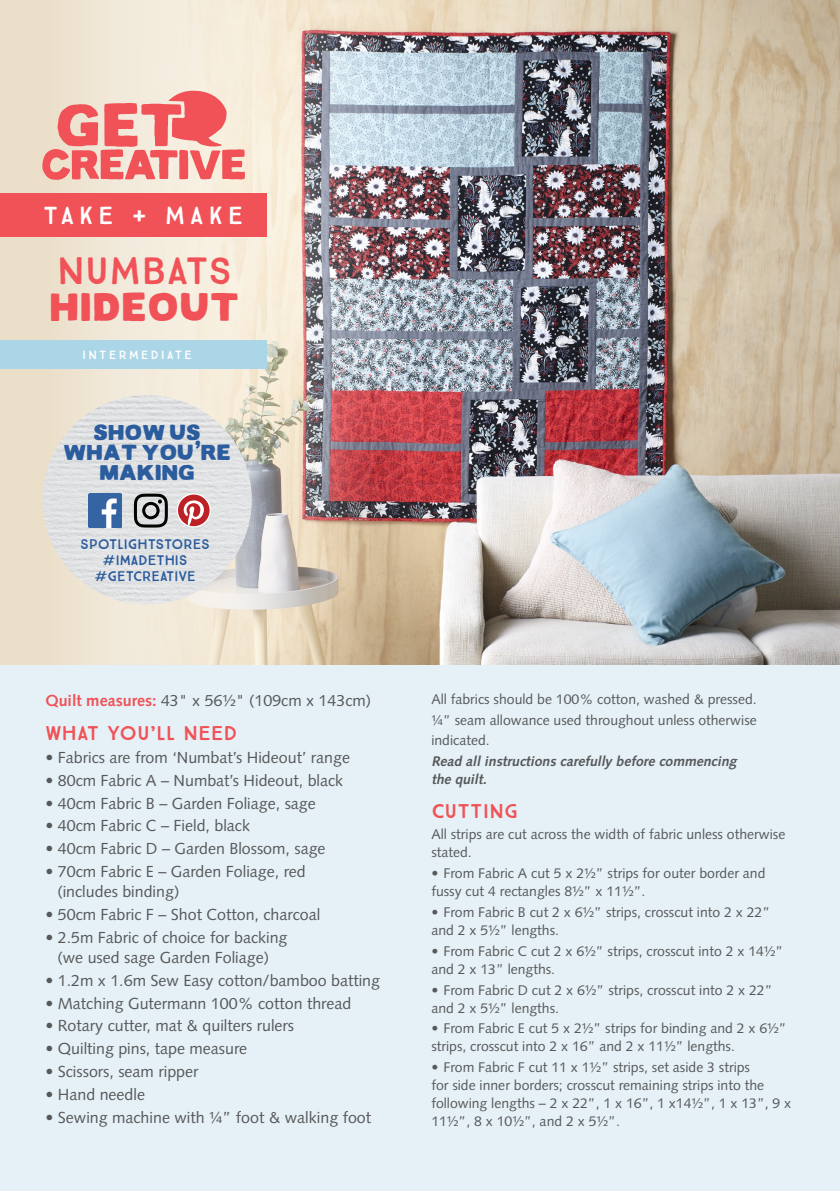
<style>
.page{position:relative;width:840px;height:1191px;background:#fff}
.page>*{position:absolute;margin:0;border:0;box-sizing:border-box;transform-origin:0 0}
.t1{font:40.2px "Lance Sans Regular";color:#f05257}
.t2{font:38.2px "True North";letter-spacing:.02em;color:#f05257}
.t3{font:24.8px "True North";letter-spacing:.2em;color:#fff}
.t4{font:22px/20px "Lance Sans Regular";letter-spacing:-.02em;color:#2b5c9d;text-align:center}
.t5{font:20px "True North";letter-spacing:.02em;color:#f05257}
.t6{font:16px/20px "Syntax LT Std";color:#57585a}
.t7{font:14px/18px "Syntax LT Std";color:#57585a}
.t8{font:italic 700 14px/18px "Syntax LT Std";color:#57585a}
.t9{font:14px/16px "True North";color:#2b5c9d;text-align:center}
.t10{font:12px "True North";letter-spacing:.2em;color:#fff}
.s1{font-weight:700;color:#f05257}
</style>
<div class="page">
<img style="left:389px;top:0;width:450px;height:665px">
<img style="left:0;top:0;width:389px;height:665px">
<div style="left:0;top:665px;width:839px;height:526px;background:#e5f1f6"></div>
<div style="left:0;top:193px;width:266px;height:43px;background:#f05257"></div>
<div style="left:0;top:340px;width:266px;height:29px;background:#abd6e7"></div>
<svg style="left:42px;top:90px;width:203px;height:90px;background:#f09d97"></svg>
<img style="left:42px;top:395px;width:210px;height:209px;border-radius:105px">
<img style="left:89px;top:494px;width:33px;height:33px">
<svg style="left:134px;top:493px;width:34px;height:34px"></svg>
<svg style="left:177px;top:493px;width:34px;height:34px"></svg>
<svg style="left:178px;top:494px;width:31px;height:32px"></svg>
<p class="t3" style="left:43px;top:200px;width:201px">TAKE + MAKE</p>
<p class="t2" style="left:57px;top:247px;width:176px">NUMBATS</p>
<p class="t1" style="left:49px;top:285px;width:192px">HIDEOUT</p>
<p class="t10" style="left:83px;top:347px;width:110px">INTERMEDIATE</p>
<p class="t4" style="left:63px;top:422px;width:169px">SHOW US<br>WHAT YOU’RE<br>MAKING</p>
<p class="t9" style="left:80px;top:536px;width:131px">SPOTLIGHTSTORES #IMADETHIS #GETCREATIVE</p>
<p class="t6" style="left:45px;top:690px;width:327px"><span class="s1">Quilt measures:</span> 43" x 56½" (109cm x 143cm)</p>
<p class="t5" style="left:45px;top:721px;width:193px">WHAT YOU’LL NEED</p>
<p class="t6" style="left:45px;top:747px;width:306px">• Fabrics are from ‘Numbat’s Hideout’ range</p>
<p class="t6" style="left:45px;top:770px;width:299px">• 80cm Fabric A – Numbat’s Hideout, black</p>
<p class="t6" style="left:45px;top:793px;width:272px">• 40cm Fabric B – Garden Foliage, sage</p>
<p class="t6" style="left:45px;top:816px;width:206px">• 40cm Fabric C – Field, black</p>
<p class="t6" style="left:45px;top:839px;width:281px">• 40cm Fabric D – Garden Blossom, sage</p>
<p class="t6" style="left:57px;top:861px;width:250px;text-indent:-12px">• 70cm Fabric E – Garden Foliage, red (includes binding)</p>
<p class="t6" style="left:45px;top:904px;width:276px">• 50cm Fabric F – Shot Cotton, charcoal</p>
<p class="t6" style="left:45px;top:927px;width:243px;text-align:center">• 2.5m Fabric of choice for backing (we used sage Garden Foliage)</p>
<p class="t6" style="left:45px;top:970px;width:336px">• 1.2m x 1.6m Sew Easy cotton/bamboo batting</p>
<p class="t6" style="left:45px;top:993px;width:307px">• Matching Gutermann 100% cotton thread</p>
<p class="t6" style="left:45px;top:1016px;width:250px">• Rotary cutter, mat &amp; quilters rulers</p>
<p class="t6" style="left:45px;top:1038px;width:203px">• Quilting pins, tape measure</p>
<p class="t6" style="left:45px;top:1061px;width:154px">• Scissors, seam ripper</p>
<p class="t6" style="left:45px;top:1084px;width:101px">• Hand needle</p>
<p class="t6" style="left:45px;top:1107px;width:327px">• Sewing machine with ¼” foot &amp; walking foot</p>
<p class="t7" style="left:431px;top:690px;width:327px">All fabrics should be 100% cotton, washed &amp; pressed.</p>
<p class="t7" style="left:431px;top:710px;width:327px;line-height:20px">¼” seam allowance used throughout unless otherwise indicated.</p>
<p class="t8" style="left:431px;top:752px;width:309px">Read all instructions carefully before commencing the quilt.</p>
<p class="t5" style="left:431px;top:799px;width:88px">CUTTING</p>
<p class="t7" style="left:431px;top:825px;width:355px">All strips are cut across the width of fabric unless otherwise stated.</p>
<p class="t7" style="left:431px;top:864px;width:335px">• From Fabric A cut 5 x 2½” strips for outer border and fussy cut 4 rectangles 8½” x 11½”.</p>
<p class="t7" style="left:431px;top:903px;width:340px">• From Fabric B cut 2 x 6½” strips, crosscut into 2 x 22” and 2 x 5½” lengths.</p>
<p class="t7" style="left:431px;top:942px;width:353px">• From Fabric C cut 2 x 6½” strips, crosscut into 2 x 14½” and 2 x 13” lengths.</p>
<p class="t7" style="left:431px;top:980px;width:342px">• From Fabric D cut 2 x 6½” strips, crosscut into 2 x 22” and 2 x 5½” lengths.</p>
<p class="t7" style="left:431px;top:1019px;width:356px">• From Fabric E cut 5 x 2½” strips for binding and 2 x 6½” strips, crosscut into 2 x 16” and 2 x 11½” lengths.</p>
<p class="t7" style="left:431px;top:1058px;width:361px">• From Fabric F cut 11 x 1½” strips, set aside 3 strips<br>for side inner borders; crosscut remaining strips into the following lengths – 2 x 22”, 1 x 16”, 1 x14½”, 1 x 13”, 9 x 11½”, 8 x 10½”, and 2 x 5½”.</p>
</div>
